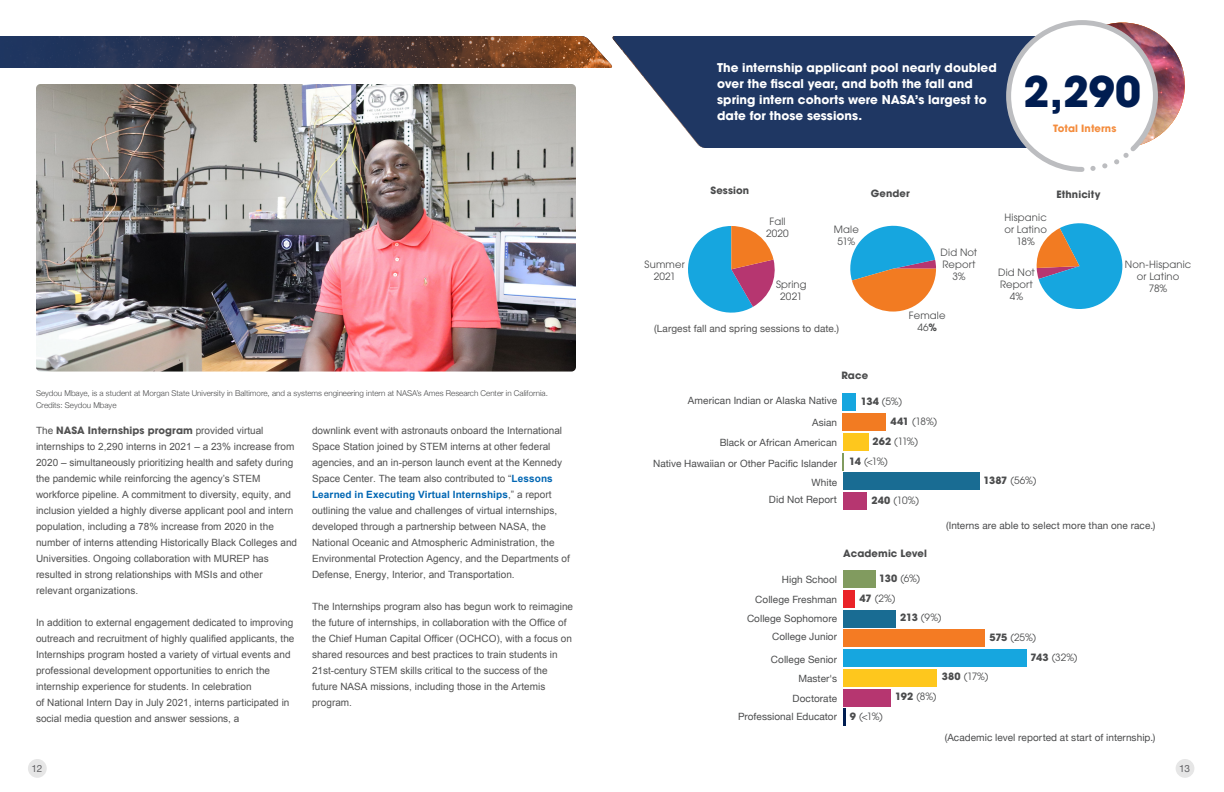
<style>
.page{position:relative;width:1224px;height:792px;background:#fff}
.page>*{position:absolute;margin:0;border:0;box-sizing:border-box;transform-origin:0 0}
.H3_Title{font:700 42px "ITC Avant Garde Pro";color:#001d51}
.H5_Title{font:700 12px/16px "ITC Avant Garde Pro";letter-spacing:.005em;color:#fff}
.Bodycopy{font:10px/16px "Arial";color:#525252}
.Small{font:10px "Helvetica Neue";letter-spacing:.005em;color:#4b4c4d}
.Metrics{font:10px "ITC Avant Garde Pro";letter-spacing:.015em;color:#4b4c4d}
.Small_Bodycopy{font:10px "Helvetica Neue";letter-spacing:.01em;color:#525252}
.Small-2{font:700 10px "ITC Avant Garde Pro";letter-spacing:.01em;color:#4b4c4d}
.Metrics-2{font:700 10px "ITC Avant Garde Pro";letter-spacing:.01em;color:#4b4c4d}
.Bodycopy-2{font:700 10px "ITC Avant Garde Pro";letter-spacing:.01em;color:#f48c3d}
.t1{font:10px "Helvetica Neue";color:#606063}
.CAPTIONS{font:300 8px/12px "Helvetica Neue";color:#4b4c4d}
.s1{font-weight:700;color:#fff}
.s2{font-family:"ITC Avant Garde Pro";font-weight:700}
.s3{font-weight:700;color:#0166b3}
.s4{font-weight:700}
</style>
<div class="page">
<img style="left:1060px;top:23px;width:125px;height:124px;border-radius:62px">
<img style="left:0;top:36px;width:612px;height:32px">
<img style="left:36px;top:84px;width:540px;height:288px">
<svg style="left:612px;top:36px;width:392px;height:112px;background:#384d74"></svg>
<svg style="left:688px;top:226px;width:87px;height:87px"></svg>
<div style="left:843px;top:492px;width:23px;height:18px;background:#b63670"></div>
<div style="left:843px;top:472px;width:136px;height:18px;background:#196c93"></div>
<svg style="left:843px;top:453px;width:1px;height:17px"></svg>
<div style="left:843px;top:433px;width:26px;height:18px;background:#fec71d"></div>
<div style="left:843px;top:413px;width:43px;height:18px;background:#f27b22"></div>
<div style="left:843px;top:394px;width:13px;height:17px;background:#16a6df"></div>
<svg style="left:850px;top:225px;width:86px;height:87px"></svg>
<svg style="left:1036px;top:223px;width:87px;height:86px"></svg>
<hr style="left:843px;top:708px;width:3px;height:18px;background:#001d51">
<div style="left:843px;top:689px;width:48px;height:17px;background:#b63670"></div>
<div style="left:843px;top:669px;width:94px;height:18px;background:#fec71d"></div>
<div style="left:843px;top:649px;width:184px;height:18px;background:#16a6df"></div>
<div style="left:843px;top:629px;width:142px;height:18px;background:#f47b23"></div>
<div style="left:843px;top:610px;width:53px;height:17px;background:#196c93"></div>
<div style="left:843px;top:590px;width:12px;height:18px;background:#ea2328"></div>
<div style="left:843px;top:570px;width:32px;height:18px;background:#819b5f"></div>
<svg style="left:1004px;top:20px;width:156px;height:152px"></svg>
<div style="left:28px;top:759px;width:19px;height:19px;background:#e6e6e6;border-radius:50%"></div>
<div style="left:1176px;top:759px;width:18px;height:19px;background:#e6e6e6;border-radius:50%"></div>
<p class="Metrics" style="left:645px;top:258px;width:42px">Summer</p>
<p class="Metrics" style="left:654px;top:270px;width:23px">2021</p>
<p class="H5_Title" style="left:717px;top:59px;width:281px">The internship applicant pool nearly doubled over the fiscal year, and both the fall and spring intern cohorts were NASA’s largest to date for those sessions.</p>
<p class="Small-2" style="left:710px;top:184px;width:40px">Session</p>
<p class="Small-2" style="left:871px;top:187px;width:40px">Gender</p>
<p class="H3_Title" style="left:1023px;top:63px;width:119px">2,290</p>
<p class="Bodycopy-2" style="left:1053px;top:122px;width:65px">Total Interns</p>
<p class="Small-2" style="left:1056px;top:188px;width:46px">Ethnicity</p>
<p class="Metrics" style="left:769px;top:215px;width:18px">Fall</p>
<p class="Metrics" style="left:766px;top:227px;width:24px">2020</p>
<p class="Metrics" style="left:776px;top:278px;width:32px">Spring</p>
<p class="Metrics" style="left:780px;top:290px;width:23px">2021</p>
<p class="Metrics" style="left:834px;top:224px;width:27px">Male</p>
<p class="Metrics" style="left:838px;top:236px;width:19px">51%</p>
<p class="Metrics" style="left:941px;top:246px;width:38px">Did Not</p>
<p class="Metrics" style="left:942px;top:258px;width:35px">Report</p>
<p class="Metrics" style="left:952px;top:270px;width:15px">3%</p>
<p class="Metrics" style="left:1005px;top:211px;width:44px">Hispanic</p>
<p class="Metrics" style="left:1005px;top:223px;width:44px">or Latino</p>
<p class="Metrics" style="left:1017px;top:235px;width:20px">18%</p>
<p class="Metrics" style="left:998px;top:266px;width:55px">Did Not <span class="s1">90</span></p>
<p class="Metrics" style="left:1000px;top:278px;width:35px">Report</p>
<p class="Metrics" style="left:1010px;top:290px;width:15px">4%</p>
<p class="Metrics" style="left:1125px;top:258px;width:68px">Non-Hispanic</p>
<p class="Metrics" style="left:1137px;top:270px;width:44px">or Latino</p>
<p class="Metrics" style="left:1149px;top:282px;width:20px">78%</p>
<p class="CAPTIONS" style="left:36px;top:386px;width:513px">Seydou Mbaye, is a student at Morgan State University in Baltimore, and a systems engineering intern at NASA’s Ames Research Center in California.<br>Credits: Seydou Mbaye</p>
<p class="Bodycopy" style="left:36px;top:423px;width:263px">The <span class="s2">NASA Internships program</span> provided virtual internships to 2,290 interns in 2021 – a 23% increase from 2020 – simultaneously prioritizing health and safety during the pandemic while reinforcing the agency’s STEM workforce pipeline. A commitment to diversity, equity, and inclusion yielded a highly diverse applicant pool and intern population, including a 78% increase from 2020 in the number of interns attending Historically Black Colleges and Universities. Ongoing collaboration with MUREP has resulted in strong relationships with MSIs and other relevant organizations.</p>
<p class="Bodycopy" style="left:36px;top:615px;width:260px">In addition to external engagement dedicated to improving outreach and recruitment of highly qualified applicants, the Internships program hosted a variety of virtual events and professional development opportunities to enrich the internship experience for students. In celebration<br>of National Intern Day in July 2021, interns participated in social media question and answer sessions, a</p>
<p class="Bodycopy" style="left:312px;top:423px;width:259px">downlink event with astronauts onboard the International Space Station joined by STEM interns at other federal agencies, and an in-person launch event at the Kennedy Space Center. The team also contributed to “<span class="s3">Lessons Learned in Executing Virtual Internships</span>,” a report outlining the value and challenges of virtual internships, developed through a partnership between NASA, the National Oceanic and Atmospheric Administration, the Environmental Protection Agency, and the Departments of Defense, Energy, Interior, and Transportation.</p>
<p class="Bodycopy" style="left:312px;top:599px;width:263px">The Internships program also has begun work to reimagine the future of internships, in collaboration with the Office of the Chief Human Capital Officer (OCHCO), with a focus on shared resources and best practices to train students in 21st-century STEM skills critical to the success of the future NASA missions, including those in the Artemis program.</p>
<p class="Small_Bodycopy" style="left:654px;top:322px;width:186px">(Largest fall and spring sessions to date.)</p>
<p class="Metrics-2" style="left:841px;top:369px;width:28px">Race</p>
<p class="Metrics" style="left:909px;top:309px;width:38px">Female</p>
<p class="Metrics" style="left:918px;top:321px;width:21px">46<span class="s4">%</span></p>
<p class="Small" style="left:688px;top:393px;width:151px">American Indian or Alaska Native</p>
<p class="Small" style="left:812px;top:416px;width:26px">Asian</p>
<p class="Small" style="left:720px;top:435px;width:119px">Black or African American</p>
<p class="Small" style="left:653px;top:456px;width:186px">Native Hawaiian or Other Pacific Islander</p>
<p class="Small" style="left:811px;top:475px;width:27px">White</p>
<p class="Small" style="left:769px;top:493px;width:70px">Did Not Report</p>
<p class="Metrics" style="left:861px;top:395px;width:43px"><span class="s4">134</span> (5%)</p>
<p class="Metrics" style="left:891px;top:415px;width:48px"><span class="s4">441</span> (18%)</p>
<p class="Metrics" style="left:873px;top:435px;width:47px"><span class="s4">262</span> (11%)</p>
<p class="Metrics" style="left:849px;top:455px;width:40px"><span class="s4">14</span> (&lt;1%)</p>
<p class="Metrics" style="left:872px;top:494px;width:49px"><span class="s4">240</span> (10%)</p>
<p class="Metrics" style="left:983px;top:474px;width:54px"><span class="s4">1387</span> (56%)</p>
<p class="Small" style="left:946px;top:519px;width:211px">(Interns are able to select more than one race.)</p>
<p class="Metrics-2" style="left:843px;top:546px;width:85px">Academic Level</p>
<p class="Metrics" style="left:879px;top:572px;width:42px"><span class="s4">130</span> (6%)</p>
<p class="Metrics" style="left:860px;top:592px;width:37px"><span class="s4">47</span> (2%)</p>
<p class="Metrics" style="left:900px;top:611px;width:43px"><span class="s4">213</span> (9%)</p>
<p class="Small" style="left:782px;top:572px;width:57px">High School</p>
<p class="Small" style="left:755px;top:592px;width:83px">College Freshman</p>
<p class="Small" style="left:747px;top:611px;width:92px">College Sophomore</p>
<p class="Small" style="left:772px;top:629px;width:66px">College Junior</p>
<p class="Small" style="left:771px;top:652px;width:68px">College Senior</p>
<p class="Small" style="left:798px;top:671px;width:40px">Master's</p>
<p class="Small" style="left:793px;top:691px;width:46px">Doctorate</p>
<p class="Small" style="left:738px;top:709px;width:101px">Professional Educator</p>
<p class="Metrics" style="left:989px;top:631px;width:48px"><span class="s4">575</span> (25%)</p>
<p class="Metrics" style="left:1031px;top:651px;width:49px"><span class="s4">743</span> (32%)</p>
<p class="Metrics" style="left:942px;top:670px;width:48px"><span class="s4">380</span> (17%)</p>
<p class="Metrics" style="left:895px;top:690px;width:43px"><span class="s4">192</span> (8%)</p>
<p class="Metrics" style="left:850px;top:710px;width:35px"><span class="s4">9</span> (&lt;1%)</p>
<p class="Small" style="left:945px;top:731px;width:212px">(Academic level reported at start of internship.)</p>
<p class="t1" style="left:32px;top:761px;width:12px">12</p>
<p class="t1" style="left:1179px;top:761px;width:12px">13</p>
</div>
